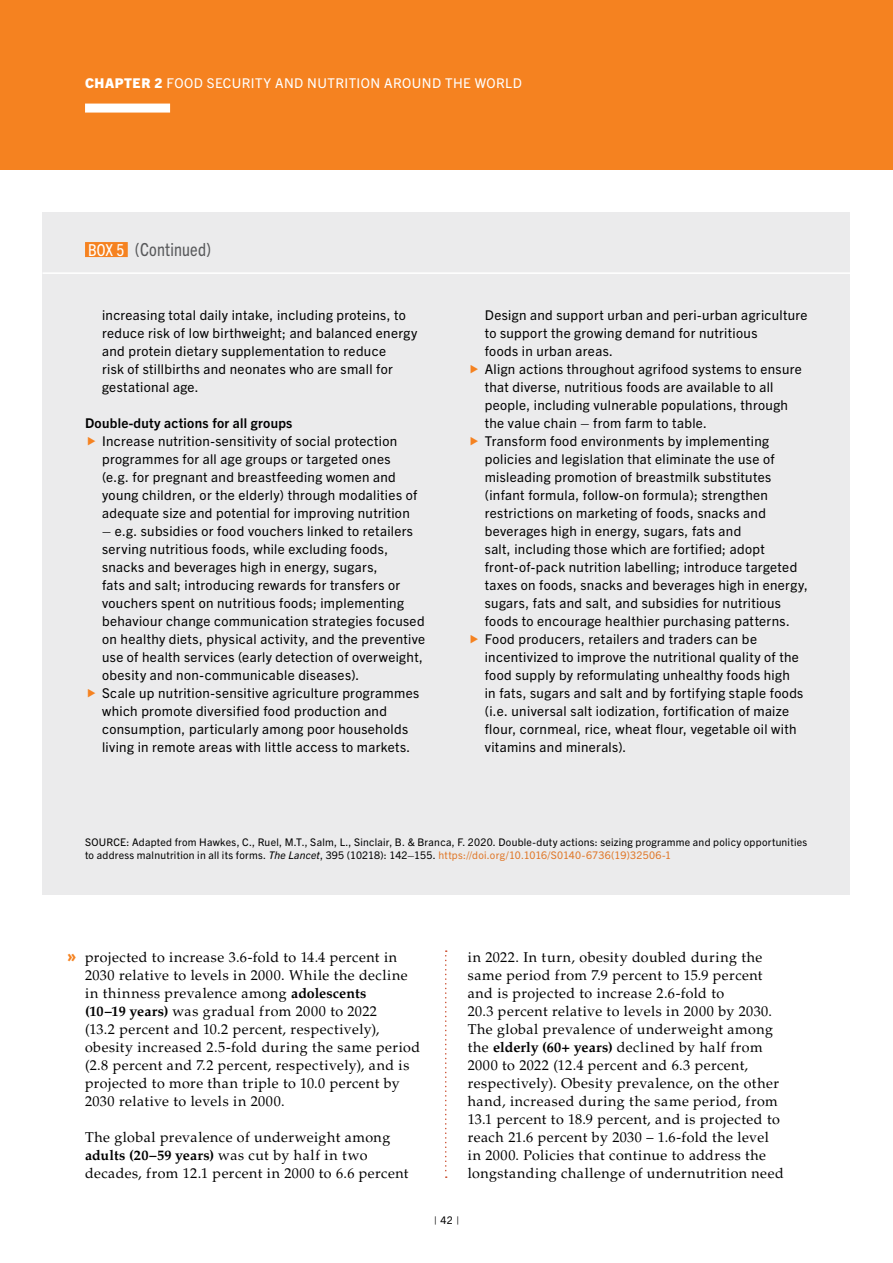
<style>
.page{position:relative;width:893px;height:1263px;background:#fff}
.page>*{position:absolute;margin:0;border:0;box-sizing:border-box;transform-origin:0 0}
.t1{font:condensed 18px "Trade Gothic Next LT Pro";letter-spacing:.01em;color:#58595b}
.t2{font:800 16.5px "Futura Std";color:#f58220}
.t3{font:14.25px/18px "Palatino LT Std";letter-spacing:.03em;color:#000}
.t4{font:13.5px/18px "Trade Gothic Next LT Pro";letter-spacing:.025em;color:#000}
.t5{font:13.5px "Trade Gothic Next LT Pro";letter-spacing:.03em;color:#fff}
.t6{font:700 13.5px "Trade Gothic Next LT Pro";letter-spacing:.02em;color:#000}
.t7{font:10.5px/13.5px "Trade Gothic Next LT Pro";letter-spacing:.025em;color:#000}
.s1{font-weight:800}
.s2{font-size:16.5px;color:#fff}
.s3{font-style:italic}
.s4{color:#df7627}
.s5{font-weight:700}
</style>
<div class="page">
<div style="left:0;top:0;width:893px;height:170px;background:#f58220"></div>
<div style="left:85px;top:104px;width:85px;height:9px;background:#fff"></div>
<svg style="left:445px;top:950px;width:2px;height:228px"></svg>
<div style="left:43px;top:213px;width:807px;height:682px;background:#ebebec"></div>
<hr style="left:43px;top:272px;width:807px;height:2px;background:#fff">
<div style="left:85px;top:242px;width:43px;height:15px;background:#f58220"></div>
<p class="t5" style="left:85px;top:74px;width:438px"><span class="s1">CHAPTER 2</span> FOOD SECURITY AND NUTRITION AROUND THE WORLD</p>
<h1 class="t1" style="left:88px;top:237px;width:124px"><span class="s2">BOX 5</span> (Continued)</h1>
<p class="t4" style="left:102px;top:305px;width:317px">increasing total daily intake, including proteins, to reduce risk of low birthweight; and balanced energy and protein dietary supplementation to reduce<br>risk of stillbirths and neonates who are small for gestational age.</p>
<p class="t6" style="left:85px;top:414px;width:209px">Double-duty actions for all groups</p>
<p class="t4" style="left:102px;top:431px;width:317px">Increase nutrition-sensitivity of social protection programmes for all age groups or targeted ones (e.g. for pregnant and breastfeeding women and young children, or the elderly) through modalities of adequate size and potential for improving nutrition</p>
<p class="t4" style="left:102px;top:521px;width:325px">– e.g. subsidies or food vouchers linked to retailers serving nutritious foods, while excluding foods, snacks and beverages high in energy, sugars,<br>fats and salt; introducing rewards for transfers or vouchers spent on nutritious foods; implementing behaviour change communication strategies focused on healthy diets, physical activity, and the preventive use of health services (early detection of overweight, obesity and non-communicable diseases).<br>Scale up nutrition-sensitive agriculture programmes which promote diversified food production and consumption, particularly among poor households living in remote areas with little access to markets.</p>
<p class="t4" style="left:485px;top:305px;width:325px">Design and support urban and peri-urban agriculture to support the growing demand for nutritious<br>foods in urban areas.<br>Align actions throughout agrifood systems to ensure that diverse, nutritious foods are available to all people, including vulnerable populations, through the value chain – from farm to table.<br>Transform food environments by implementing policies and legislation that eliminate the use of misleading promotion of breastmilk substitutes (infant formula, follow-on formula); strengthen restrictions on marketing of foods, snacks and beverages high in energy, sugars, fats and<br>salt, including those which are fortified; adopt front-of-pack nutrition labelling; introduce targeted taxes on foods, snacks and beverages high in energy, sugars, fats and salt, and subsidies for nutritious foods to encourage healthier purchasing patterns.<br>Food producers, retailers and traders can be incentivized to improve the nutritional quality of the food supply by reformulating unhealthy foods high<br>in fats, sugars and salt and by fortifying staple foods (i.e. universal salt iodization, fortification of maize flour, cornmeal, rice, wheat flour, vegetable oil with vitamins and minerals).</p>
<p class="t7" style="left:85px;top:834px;width:724px">SOURCE: Adapted from Hawkes, C., Ruel, M.T., Salm, L., Sinclair, B. &amp; Branca, F. 2020. Double-duty actions: seizing programme and policy opportunities to address malnutrition in all its forms. <span class="s3">The Lancet</span>, 395 (10218): 142–155. <span class="s4">https://doi.org/10.1016/S0140-6736(19)32506-1</span></p>
<p class="t2" style="left:67px;top:945px;width:11px">»</p>
<p class="t3" style="left:85px;top:948px;width:337px">projected to increase 3.6-fold to 14.4 percent in 2030 relative to levels in 2000. While the decline in thinness prevalence among <span class="s5">adolescents<br>(10–19 years)</span> was gradual from 2000 to 2022<br>(13.2 percent and 10.2 percent, respectively), obesity increased 2.5-fold during the same period (2.8 percent and 7.2 percent, respectively), and is projected to more than triple to 10.0 percent by 2030 relative to levels in 2000.</p>
<p class="t3" style="left:85px;top:1128px;width:325px">The global prevalence of underweight among <span class="s5">adults (20–59 years)</span> was cut by half in two decades, from 12.1 percent in 2000 to 6.6 percent</p>
<p class="t3" style="left:468px;top:948px;width:318px">in 2022. In turn, obesity doubled during the same period from 7.9 percent to 15.9 percent and is projected to increase 2.6-fold to<br>20.3 percent relative to levels in 2000 by 2030.<br>The global prevalence of underweight among the <span class="s5">elderly (60+ years)</span> declined by half from 2000 to 2022 (12.4 percent and 6.3 percent, respectively). Obesity prevalence, on the other hand, increased during the same period, from 13.1 percent to 18.9 percent, and is projected to reach 21.6 percent by 2030 – 1.6-fold the level in 2000. Policies that continue to address the longstanding challenge of undernutrition need</p>
<p class="t7" style="left:434px;top:1213px;width:27px">| 42 |</p>
</div>
